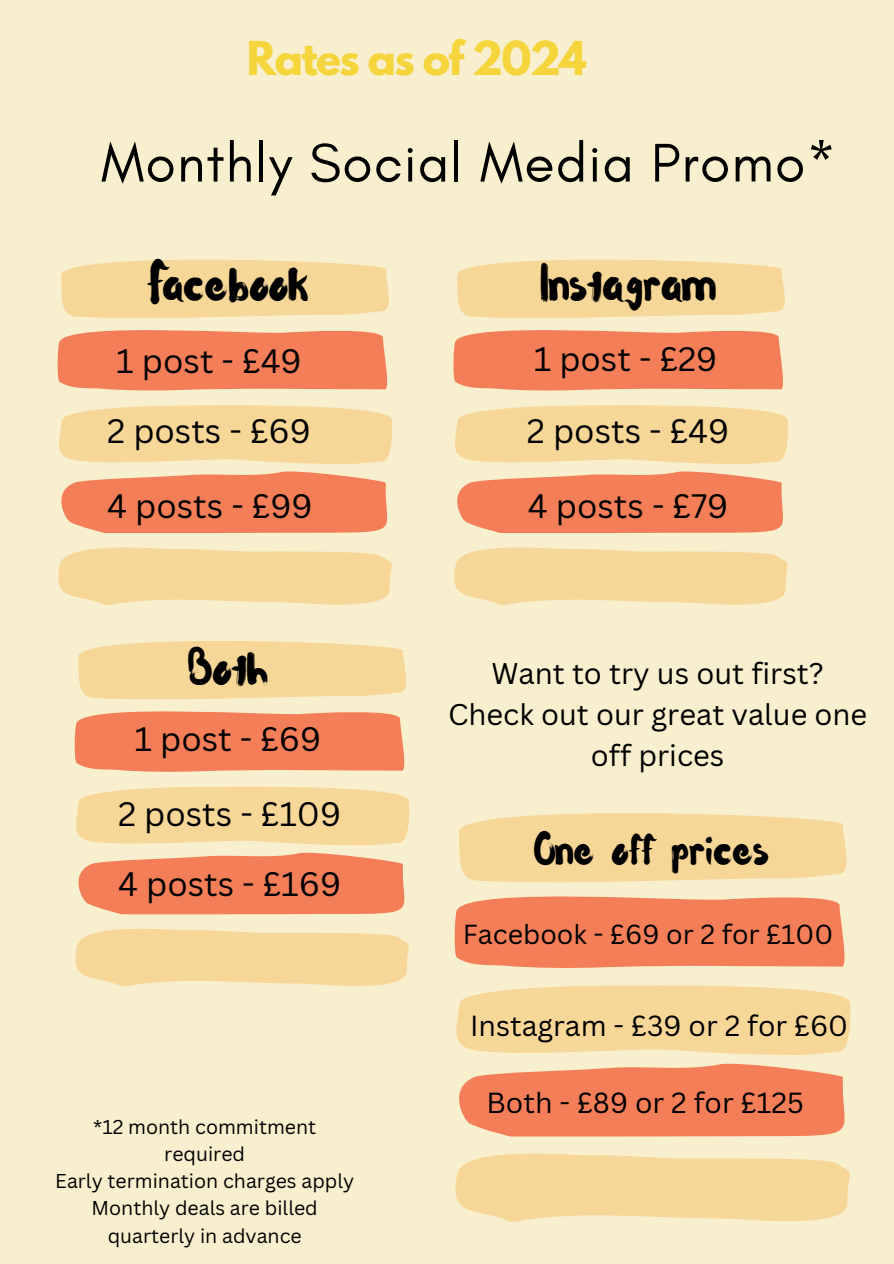
<style>
.page{position:relative;width:894px;height:1264px;background:#fff}
.page>*{position:absolute;margin:0;border:0;box-sizing:border-box;transform-origin:0 0}
.t1{font:55.5px "Glacial Indifference";letter-spacing:.02em;color:#000}
.t2{font:48px "Waterlily";color:#000}
.t3{font:42.9px "Waterlily";color:#000}
.t4{font:700 41.4px "League Spartan";letter-spacing:-.04em;color:#f5d53b}
.t5{font:33px "Canva Sans";color:#000}
.t6{font:29.1px/40.7px "Canva Sans";color:#000;text-align:center}
.t7{font:28.2px "Canva Sans";color:#000}
.t8{font:26.85px "Canva Sans";color:#000}
.t9{font:19.5px/27.3px "Canva Sans";color:#000;text-align:center}
</style>
<div class="page">
<div style="left:0;top:0;width:893px;height:1263px;background:#f8efce"></div>
<svg style="left:58px;top:547px;width:334px;height:58px;background:#f7da9e"></svg>
<svg style="left:59px;top:405px;width:333px;height:128px"></svg>
<svg style="left:57px;top:259px;width:332px;height:132px"></svg>
<svg style="left:454px;top:547px;width:334px;height:58px;background:#f7da9e"></svg>
<svg style="left:455px;top:405px;width:333px;height:128px"></svg>
<svg style="left:453px;top:259px;width:332px;height:132px"></svg>
<svg style="left:75px;top:928px;width:334px;height:59px;background:#f7da9f"></svg>
<svg style="left:76px;top:786px;width:334px;height:128px"></svg>
<svg style="left:74px;top:641px;width:332px;height:131px"></svg>
<svg style="left:455px;top:1153px;width:395px;height:69px;background:#f7da9e"></svg>
<svg style="left:456px;top:985px;width:395px;height:151px"></svg>
<svg style="left:454px;top:813px;width:393px;height:155px"></svg>
<h3 class="t4" style="left:247px;top:38px;width:341px">Rates as of 2024</h3>
<h1 class="t1" style="left:101px;top:129px;width:736px">Monthly Social Media Promo*</h1>
<p class="t2" style="left:148px;top:253px;width:161px">Facebook</p>
<h2 class="t2" style="left:540px;top:253px;width:176px">Instagram</h2>
<h5 class="t5" style="left:116px;top:338px;width:187px">1 post - £49</h5>
<h5 class="t5" style="left:107px;top:407px;width:205px">2 posts - £69</h5>
<h5 class="t5" style="left:533px;top:336px;width:185px">1 post - £29</h5>
<h5 class="t5" style="left:526px;top:407px;width:204px">2 posts - £49</h5>
<p class="t5" style="left:107px;top:482px;width:207px">4 posts - £99</p>
<h2 class="t5" style="left:527px;top:482px;width:202px">4 posts - £79</h2>
<h5 class="t2" style="left:187px;top:637px;width:83px">Both</h5>
<p class="t5" style="left:134px;top:716px;width:188px">1 post - £69</p>
<p class="t5" style="left:118px;top:790px;width:225px">2 posts - £109</p>
<h5 class="t5" style="left:118px;top:860px;width:225px">4 posts - £169</h5>
<h5 class="t9" style="left:93px;top:1112px;width:224px">*12 month commitment required</h5>
<h6 class="t9" style="left:55px;top:1166px;width:300px">Early termination charges apply</h6>
<p class="t9" style="left:92px;top:1194px;width:227px">Monthly deals are billed quarterly in advance</p>
<h5 class="t6" style="left:448px;top:652px;width:421px">Want to try us out first?<br>Check out our great value one off prices</h5>
<p class="t3" style="left:533px;top:821px;width:236px">One off prices</p>
<p class="t8" style="left:462px;top:914px;width:372px">Facebook - £69 or 2 for £100</p>
<h2 class="t7" style="left:470px;top:1005px;width:379px">Instagram - £39 or 2 for £60</h2>
<h5 class="t7" style="left:486px;top:1083px;width:319px">Both - £89 or 2 for £125</h5>
</div>
